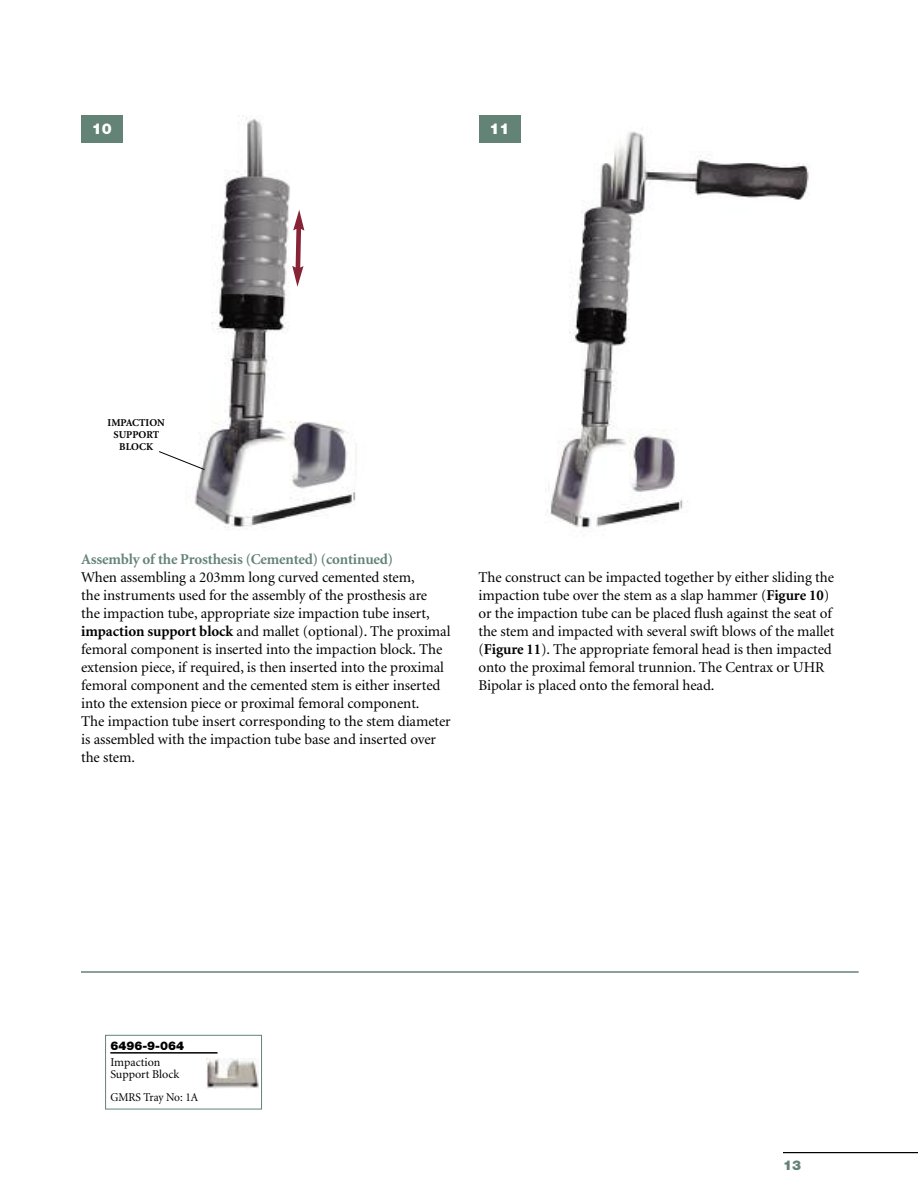
<style>
.page{position:relative;width:918px;height:1188px;background:#fff}
.page>*{position:absolute;margin:0;border:0;box-sizing:border-box;transform-origin:0 0}
.t1{font:15px/18px "Minion";letter-spacing:-.005em;color:#000}
.t2{font:700 15px "Minion";letter-spacing:-.01em;color:#648377}
.t3{font:900 15px "Helvetica Neue";color:#fff}
.t4{font:900 13.5px "Helvetica Neue";color:#648377}
.t5{font:12px/12px "Minion";color:#000}
.t6{font:12px "Minion";color:#000;scale:.95 1}
.t7{font:900 12px "Helvetica Neue";color:#000}
.t8{font:700 10.5px/12px "Minion";color:#000;text-align:center}
.s1{font-weight:700}
</style>
<div class="page">
<img style="left:194px;top:115px;width:162px;height:414px">
<div style="left:81px;top:115px;width:42px;height:28px;background:#648377"></div>
<img style="left:520px;top:115px;width:289px;height:414px">
<div style="left:479px;top:115px;width:41px;height:28px;background:#648377"></div>
<hr style="left:783px;top:1152px;width:135px;height:1px;background:#000">
<hr style="left:81px;top:972px;width:778px;height:1px;background:#648377">
<div style="left:105px;top:1035px;width:157px;height:74px;border:1px solid #648377"></div>
<img style="left:207px;top:1058px;width:52px;height:31px">
<hr style="left:110px;top:1052px;width:108px;height:2px;background:#000">
<svg style="left:159px;top:451px;width:46px;height:19px"></svg>
<svg style="left:292px;top:210px;width:12px;height:77px"></svg>
<p class="t3" style="left:92px;top:123px;width:21px">10</p>
<p class="t3" style="left:490px;top:123px;width:21px">11</p>
<p class="t8" style="left:108px;top:418px;width:59px">IMPACTION<br>SUPPORT<br>BLOCK</p>
<p class="t2" style="left:81px;top:553px;width:314px">Assembly of the Prosthesis (Cemented) (continued)</p>
<p class="t1" style="left:81px;top:569px;width:371px">When assembling a 203mm long curved cemented stem,<br>the instruments used for the assembly of the prosthesis are<br>the impaction tube, appropriate size impaction tube insert, <span class="s1">impaction support block</span> and mallet (optional). The proximal femoral component is inserted into the impaction block. The extension piece, if required, is then inserted into the proximal femoral component and the cemented stem is either inserted into the extension piece or proximal femoral component.<br>The impaction tube insert corresponding to the stem diameter is assembled with the impaction tube base and inserted over the stem.</p>
<p class="t1" style="left:478px;top:570px;width:357px">The construct can be impacted together by either sliding the impaction tube over the stem as a slap hammer (<span class="s1">Figure 10</span>) or the impaction tube can be placed flush against the seat of the stem and impacted with several swift blows of the mallet (<span class="s1">Figure 11</span>). The appropriate femoral head is then impacted onto the proximal femoral trunnion. The Centrax or UHR Bipolar is placed onto the femoral head.</p>
<p class="t7" style="left:110px;top:1041px;width:75px">6496-9-064</p>
<p class="t5" style="left:110px;top:1057px;width:71px">Impaction<br>Support Block</p>
<p class="t6" style="left:110px;top:1092px;width:94px">GMRS Tray No: 1A</p>
<p class="t4" style="left:783px;top:1160px;width:20px">13</p>
</div>
